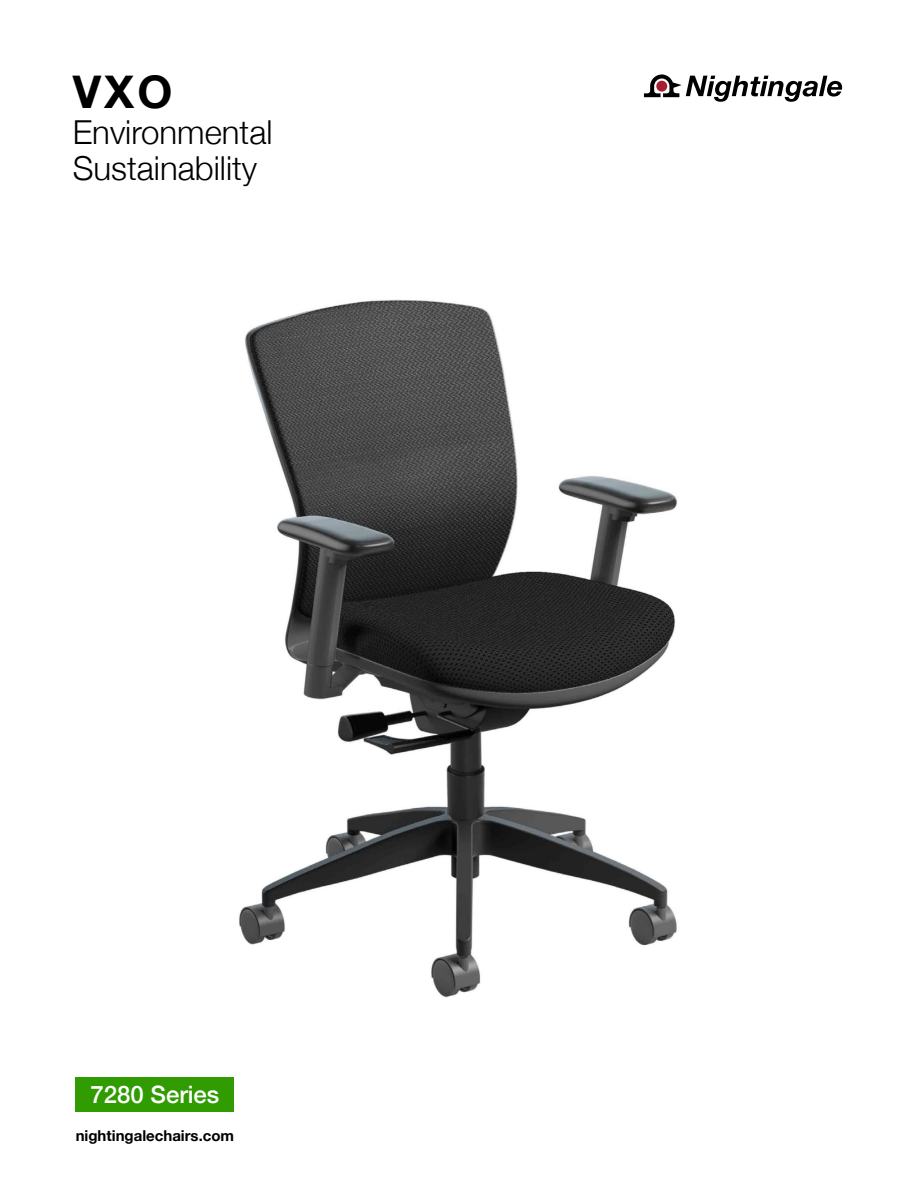
<style>
.page{position:relative;width:918px;height:1188px;background:#fff}
.page>*{position:absolute;margin:0;border:0;box-sizing:border-box;transform-origin:0 0}
.t1{font:700 45px "Helvetica Neue";color:#000}
.t2{font:300 33px/36px "Helvetica Neue";color:#000}
.t3{font:500 24px "Helvetica Neue";color:#fff}
.t4{font:700 15px "Helvetica Neue";color:#000}
</style>
<div class="page">
<svg style="left:644px;top:74px;width:198px;height:28px"></svg>
<div style="left:76px;top:1077px;width:158px;height:35px;background:#319b02"></div>
<img style="left:239px;top:299px;width:438px;height:699px">
<h1 class="t1" style="left:73px;top:56px;width:101px">VXO</h1>
<p class="t2" style="left:73px;top:112px;width:201px">Environmental<br>Sustainability</p>
<p class="t3" style="left:90px;top:1075px;width:130px">7280 Series</p>
<p class="t4" style="left:76px;top:1124px;width:160px">nightingalechairs.com</p>
</div>
